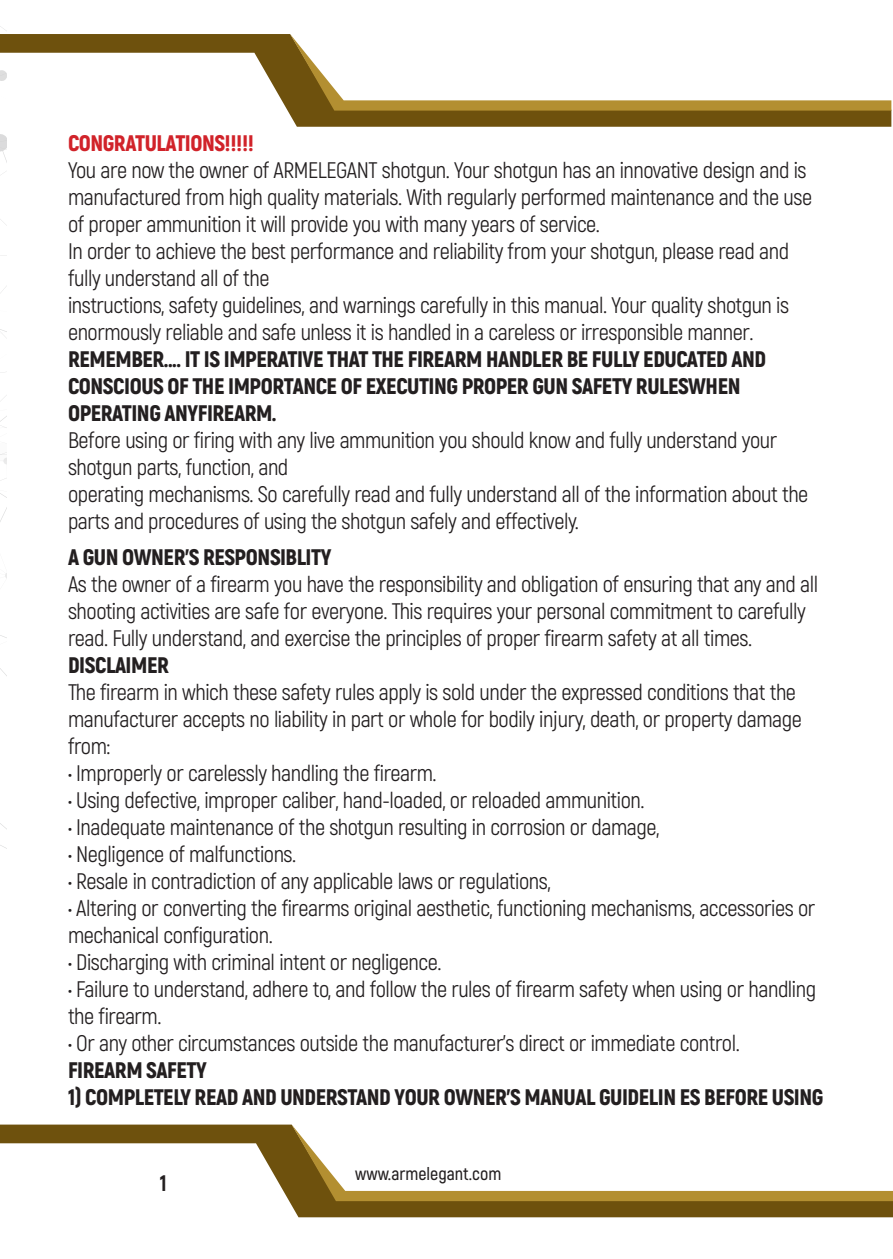
<style>
.page{position:relative;width:893px;height:1259px;background:#fff}
.page>*{position:absolute;margin:0;border:0;box-sizing:border-box;transform-origin:0 0}
.t1{font:22.5px/27px "Akrobat";letter-spacing:-.02em;color:#231f20}
.t2{font:900 22.5px "Akrobat";letter-spacing:-.02em;color:#231f20}
.t3{font:900 22.5px "Akrobat";letter-spacing:-.02em;color:#d1232a}
.t4{font:800 22.5px "Akrobat";color:#231f20}
.t5{font:600 18px "Akrobat";color:#231f20}
</style>
<div class="page">
<svg style="left:0;top:26px;width:7px;height:823px"></svg>
<svg style="left:0;top:1124px;width:893px;height:93px"></svg>
<svg style="left:292px;top:1124px;width:601px;height:77px"></svg>
<svg style="left:0;top:34px;width:891px;height:93px"></svg>
<svg style="left:290px;top:34px;width:601px;height:77px"></svg>
<p class="t3" style="left:68px;top:129px;width:188px">CONGRATULATIONS!!!!!</p>
<p class="t1" style="left:68px;top:157px;width:746px">You are now the owner of ARMELEGANT shotgun. Your shotgun has an innovative design and is manufactured from high quality materials. With regularly performed maintenance and the use of proper ammunition it will provide you with many years of service.</p>
<p class="t1" style="left:68px;top:238px;width:723px">In order to achieve the best performance and reliability from your shotgun, please read and fully understand all of the</p>
<p class="t1" style="left:68px;top:292px;width:723px">instructions, safety guidelines, and warnings carefully in this manual. Your quality shotgun is enormously reliable and safe unless it is handled in a careless or irresponsible manner.</p>
<p class="t2" style="left:68px;top:345px;width:700px">REMEMBER.... IT IS IMPERATIVE THAT THE FIREARM HANDLER BE FULLY EDUCATED AND</p>
<p class="t2" style="left:68px;top:372px;width:674px">CONSCIOUS OF THE IMPORTANCE OF EXECUTING PROPER GUN SAFETY RULESWHEN</p>
<p class="t2" style="left:68px;top:399px;width:210px">OPERATING ANYFIREARM.</p>
<p class="t1" style="left:68px;top:427px;width:711px">Before using or firing with any live ammunition you should know and fully understand your shotgun parts, function, and</p>
<p class="t1" style="left:68px;top:481px;width:742px">operating mechanisms. So carefully read and fully understand all of the information about the parts and procedures of using the shotgun safely and effectively.</p>
<p class="t2" style="left:68px;top:542px;width:265px">A GUN OWNER’S RESPONSIBLITY</p>
<p class="t1" style="left:68px;top:571px;width:752px">As the owner of a firearm you have the responsibility and obligation of ensuring that any and all shooting activities are safe for everyone. This requires your personal commitment to carefully read. Fully understand, and exercise the principles of proper firearm safety at all times.</p>
<p class="t2" style="left:68px;top:650px;width:102px">DISCLAIMER</p>
<p class="t1" style="left:68px;top:679px;width:735px">The firearm in which these safety rules apply is sold under the expressed conditions that the manufacturer accepts no liability in part or whole for bodily injury, death, or property damage from:</p>
<p class="t1" style="left:68px;top:760px;width:370px">• Improperly or carelessly handling the firearm.</p>
<p class="t1" style="left:68px;top:787px;width:578px">• Using defective, improper caliber, hand-loaded, or reloaded ammunition.</p>
<p class="t1" style="left:68px;top:814px;width:593px">• Inadequate maintenance of the shotgun resulting in corrosion or damage,</p>
<p class="t1" style="left:68px;top:841px;width:230px">• Negligence of malfunctions.</p>
<p class="t1" style="left:68px;top:868px;width:484px">• Resale in contradiction of any applicable laws or regulations,</p>
<p class="t1" style="left:68px;top:895px;width:749px">• Altering or converting the firearms original aesthetic, functioning mechanisms, accessories or mechanical configuration.</p>
<p class="t1" style="left:68px;top:949px;width:375px">• Discharging with criminal intent or negligence.</p>
<p class="t1" style="left:68px;top:976px;width:750px">• Failure to understand, adhere to, and follow the rules of firearm safety when using or handling the firearm.</p>
<p class="t1" style="left:68px;top:1030px;width:673px">• Or any other circumstances outside the manufacturer’s direct or immediate control.</p>
<p class="t2" style="left:68px;top:1055px;width:140px">FIREARM SAFETY</p>
<p class="t2" style="left:68px;top:1082px;width:757px">1) COMPLETELY READ AND UNDERSTAND YOUR OWNER’S MANUAL GUIDELIN ES BEFORE USING</p>
<p class="t4" style="left:160px;top:1168px;width:8px">1</p>
<p class="t5" style="left:355px;top:1162px;width:148px">www.armelegant.com</p>
</div>
